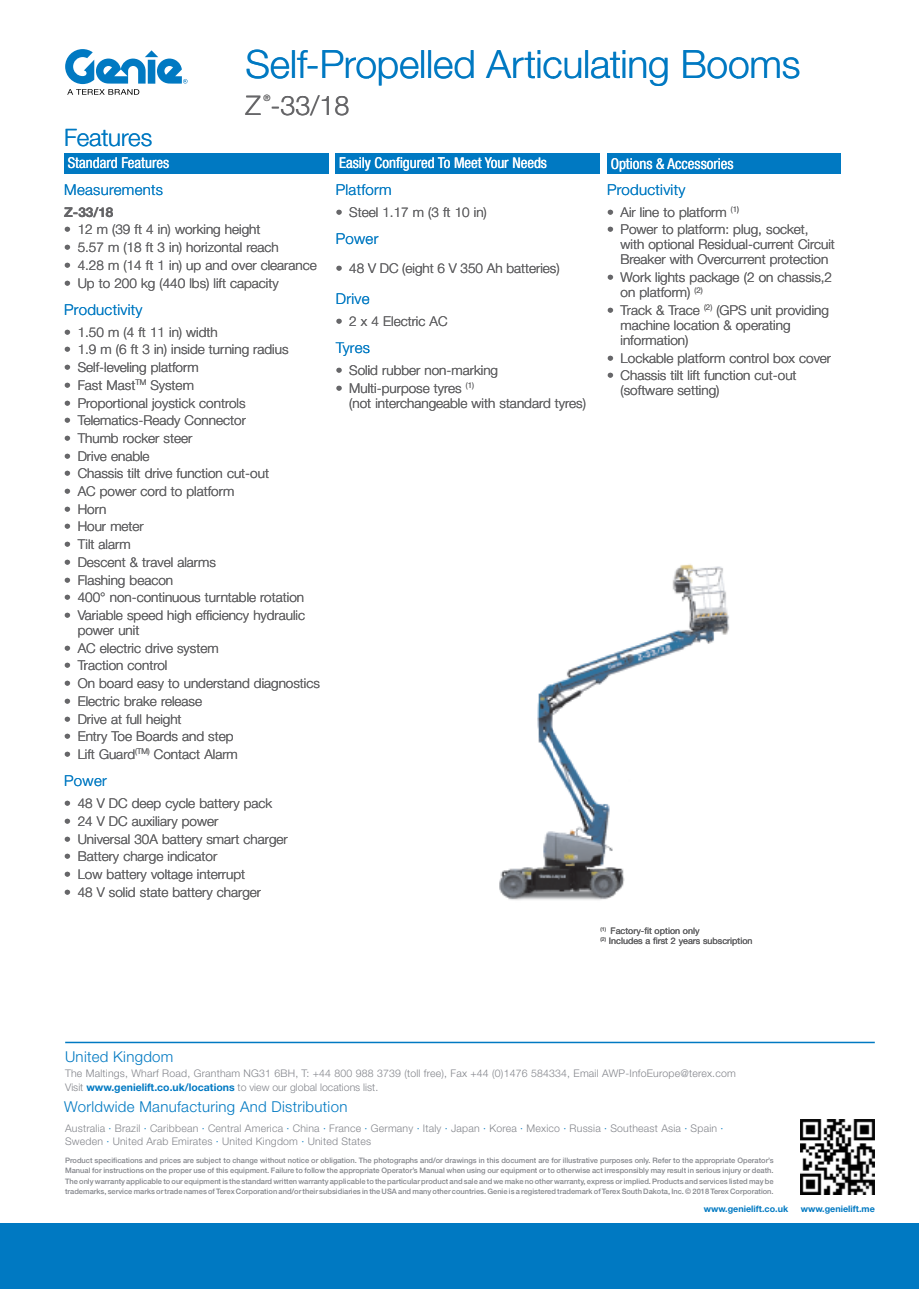
<style>
.page{position:relative;width:919px;height:1289px;background:#fff}
.page>*{position:absolute;margin:0;border:0;box-sizing:border-box;transform-origin:0 0}
.t1{font:300 39px "Helvetica Neue LT Std";letter-spacing:-.005em;color:#0079c2}
.t2{font:300 27px "Helvetica Neue LT Std";color:#67676a}
.t3{font:300 24px "Helvetica Neue LT Std";letter-spacing:-.01em;color:#0079c2}
.t4{font:300 15px "Helvetica Neue LT Std";letter-spacing:.02em;color:#0079c2}
.t5{font:condensed 15px "Helvetica Neue LT Std";color:#fff}
.t6{font:300 13.5px "Helvetica Neue LT Std";color:#67676a}
.t7{font:700 13.5px "Helvetica Neue LT Std";color:#67676a}
.t8{font:300 10.5px/13.5px "Helvetica Neue LT Std";letter-spacing:.02em;color:#83858b}
.t9{font:300 10.5px "Helvetica Neue LT Std";color:#83858b}
.t10{font:9px "Helvetica Neue LT Std";color:#67676a}
.t11{font:700 9px "Helvetica Neue LT Std";color:#0079c2}
.t12{font:300 8.7px "Helvetica Neue LT Std";color:#67676a}
.t13{font:300 7.8px "Helvetica Neue LT Std";color:#67676a}
.t14{font:500 7.5px/10.5px "Helvetica Neue LT Std";color:#83858b;text-align:justify}
.t15{font:5.25px "Helvetica Neue LT Std";color:#67676a}
.s1{font-weight:700;color:#0079c2}
.s2{color:#0079c2}
</style>
<div class="page">
<svg style="left:65px;top:49px;width:122px;height:46px"></svg>
<div style="left:607px;top:154px;width:233px;height:20px;background:#0079c2"></div>
<div style="left:335px;top:153px;width:265px;height:20px;background:#0079c2"></div>
<div style="left:64px;top:153px;width:265px;height:20px;background:#0079c2"></div>
<img style="left:499px;top:564px;width:230px;height:336px">
<div style="left:0;top:1223px;width:918px;height:65px;background:#0079c2"></div>
<img style="left:800px;top:1119px;width:74px;height:74px">
<hr style="left:65px;top:1041px;width:809px;height:2px;background:#0079c2">
<h3 class="t3" style="left:64px;top:128px;width:90px">Features</h3>
<p class="t5" style="left:68px;top:158px;width:103px">Standard Features</p>
<p class="t4" style="left:64px;top:184px;width:100px">Measurements</p>
<p class="t7" style="left:64px;top:207px;width:51px">Z-33/18</p>
<h1 class="t1" style="left:245px;top:50px;width:556px">Self-Propelled Articulating Booms</h1>
<h2 class="t2" style="left:245px;top:96px;width:106px">Z -33/18</h2>
<p class="t12" style="left:263px;top:95px;width:8px">®</p>
<p class="t5" style="left:339px;top:158px;width:160px">Easily Configured To Meet Yo</p>
<p class="t5" style="left:490px;top:158px;width:58px">our Needs</p>
<p class="t5" style="left:610px;top:158px;width:124px">Options &amp; Accessories</p>
<p class="t4" style="left:336px;top:184px;width:57px">Platform</p>
<p class="t6" style="left:336px;top:207px;width:153px">• Steel 1.17 m (3 ft 10 in)</p>
<p class="t4" style="left:607px;top:184px;width:80px">Productivity</p>
<p class="t13" style="left:730px;top:207px;width:10px">(1)</p>
<p class="t6" style="left:607px;top:207px;width:121px">• Air line to platform</p>
<p class="t6" style="left:64px;top:225px;width:198px">• 12 m (39 ft 4 in) working height</p>
<p class="t6" style="left:64px;top:242px;width:216px">• 5.57 m (18 ft 3 in) horizontal reach</p>
<p class="t6" style="left:64px;top:260px;width:254px">• 4.28 m (14 ft 1 in) up and over clearance</p>
<p class="t6" style="left:64px;top:278px;width:216px">• Up to 200 kg (440 lbs) lift capacity</p>
<p class="t4" style="left:64px;top:304px;width:80px">Productivity</p>
<p class="t6" style="left:64px;top:327px;width:155px">• 1.50 m (4 ft 11 in) width</p>
<p class="t6" style="left:64px;top:345px;width:226px">• 1.9 m (6 ft 3 in) inside turning radius</p>
<p class="t6" style="left:64px;top:362px;width:136px">• Self-leveling platform</p>
<p class="t6" style="left:64px;top:380px;width:131px">• Fast Mast<sup>TM</sup> System</p>
<p class="t6" style="left:64px;top:398px;width:183px">• Proportional joystick controls</p>
<p class="t6" style="left:64px;top:415px;width:183px">• Telematics-Ready Connector</p>
<p class="t6" style="left:64px;top:433px;width:130px">• Thumb rocker steer</p>
<p class="t6" style="left:64px;top:451px;width:87px">• Drive enable</p>
<p class="t6" style="left:64px;top:469px;width:206px">• Chassis tilt drive function cut-out</p>
<p class="t6" style="left:64px;top:486px;width:172px">• AC power cord to platform</p>
<p class="t6" style="left:64px;top:504px;width:44px">• Horn</p>
<p class="t6" style="left:64px;top:522px;width:81px">• Hour meter</p>
<p class="t6" style="left:64px;top:539px;width:68px">• Tilt alarm</p>
<p class="t6" style="left:64px;top:557px;width:153px">• Descent &amp; travel alarms</p>
<p class="t6" style="left:64px;top:575px;width:110px">• Flashing beacon</p>
<p class="t6" style="left:64px;top:592px;width:241px">• 400° non-continuous turntable rotation</p>
<p class="t6" style="left:64px;top:610px;width:242px">• Variable speed high efficiency hydraulic</p>
<p class="t6" style="left:78px;top:625px;width:63px">power unit</p>
<p class="t6" style="left:64px;top:643px;width:156px">• AC electric drive system</p>
<p class="t6" style="left:64px;top:660px;width:105px">• Traction control</p>
<p class="t6" style="left:64px;top:678px;width:257px">• On board easy to understand diagnostics</p>
<p class="t6" style="left:64px;top:696px;width:139px">• Electric brake release</p>
<p class="t6" style="left:64px;top:714px;width:119px">• Drive at full height</p>
<p class="t6" style="left:64px;top:731px;width:171px">• Entry Toe Boards and step</p>
<p class="t13" style="left:135px;top:749px;width:16px">(TM)</p>
<p class="t6" style="left:64px;top:749px;width:72px">• Lift Guard</p>
<p class="t6" style="left:154px;top:749px;width:85px">Contact Alarm</p>
<p class="t4" style="left:64px;top:775px;width:44px">Power</p>
<p class="t6" style="left:64px;top:798px;width:210px">• 48 V DC deep cycle battery pack</p>
<p class="t6" style="left:64px;top:816px;width:156px">• 24 V DC auxiliary power</p>
<p class="t6" style="left:64px;top:834px;width:225px">• Universal 30A battery smart charger</p>
<p class="t6" style="left:64px;top:851px;width:155px">• Battery charge indicator</p>
<p class="t6" style="left:64px;top:869px;width:182px">• Low battery voltage interrupt</p>
<p class="t6" style="left:64px;top:887px;width:198px">• 48 V solid state battery charger</p>
<p class="t4" style="left:336px;top:233px;width:44px">Power</p>
<p class="t6" style="left:336px;top:263px;width:225px">• 48 V DC (eight 6 V 350 Ah batteries)</p>
<p class="t4" style="left:336px;top:293px;width:35px">Drive</p>
<p class="t6" style="left:336px;top:316px;width:113px">• 2 x 4 Electric AC</p>
<p class="t6" style="left:607px;top:225px;width:203px">• Power to platform: plug, socket,</p>
<p class="t6" style="left:620px;top:240px;width:216px">with optional Residual-current Circuit</p>
<p class="t6" style="left:620px;top:255px;width:209px">Breaker with Overcurrent protection</p>
<p class="t6" style="left:607px;top:272px;width:226px">• Work lights package (2 on chassis,2</p>
<p class="t13" style="left:694px;top:287px;width:10px">(2)</p>
<p class="t6" style="left:620px;top:287px;width:71px">on platform)</p>
<p class="t13" style="left:704px;top:305px;width:10px">(2)</p>
<p class="t6" style="left:716px;top:305px;width:114px">(GPS unit providing</p>
<p class="t6" style="left:607px;top:305px;width:94px">• Track &amp; Trace</p>
<p class="t6" style="left:620px;top:320px;width:171px">machine location &amp; operating</p>
<p class="t6" style="left:620px;top:335px;width:69px">information)</p>
<p class="t4" style="left:336px;top:343px;width:36px">Tyres</p>
<p class="t6" style="left:607px;top:353px;width:226px">• Lockable platform control box cover</p>
<p class="t6" style="left:336px;top:365px;width:164px">• Solid rubber non-marking</p>
<p class="t13" style="left:466px;top:383px;width:10px">(1)</p>
<p class="t6" style="left:620px;top:385px;width:100px">(software setting)</p>
<p class="t6" style="left:607px;top:370px;width:191px">• Chassis tilt lift function cut-out</p>
<p class="t6" style="left:336px;top:383px;width:127px">• Multi-purpose tyres</p>
<p class="t6" style="left:349px;top:398px;width:238px">(not interchangeable with standard tyres)</p>
<p class="t15" style="left:600px;top:927px;width:7px">(1)</p>
<p class="t10" style="left:610px;top:927px;width:90px">Factory-fit option only</p>
<p class="t15" style="left:600px;top:937px;width:7px">(2)</p>
<p class="t10" style="left:609px;top:937px;width:145px">Includes a first 2 years subscription</p>
<p class="t4" style="left:65px;top:1050px;width:110px">United Kingdom</p>
<p class="t8" style="left:65px;top:1067px;width:672px">The Maltings, Wharf Road, Grantham NG31 6BH, T: +44 800 988 3739 (toll free), Fax +44 (0)1476 584334, Email AWP-InfoEurope@terex.com</p>
<p class="t9" style="left:65px;top:1083px;width:314px">Visit <span class="s1">www.genielift.co.uk/locations</span> to view our global locations list.</p>
<p class="t4" style="left:64px;top:1101px;width:285px">Worldwide Manufacturing And Distribution</p>
<p class="t8" style="left:65px;top:1122px;width:659px">Australia <span class="s2">·</span> Brazil <span class="s2">·</span> Caribbean <span class="s2">·</span> Central America <span class="s2">·</span> China <span class="s2">·</span> France <span class="s2">·</span> Germany <span class="s2">·</span> Italy <span class="s2">·</span> Japan <span class="s2">·</span> Korea <span class="s2">·</span> Mexico <span class="s2">·</span> Russia <span class="s2">·</span> Southeast Asia <span class="s2">·</span> Spain <span class="s2">·<br></span>Sweden <span class="s2">·</span> United Arab Emirates <span class="s2">·</span> United Kingdom <span class="s2">·</span> United States</p>
<p class="t14" style="left:65px;top:1155px;width:710px">Product specifications and prices are subject to change without notice or obligation. The photographs and/or drawings in this document are for illustrative purposes only. Refer to the appropriate Operator’s Manual for instructions on the proper use of this equipment. Failure to follow the appropriate Operator’s Manual when using our equipment or to otherwise act irresponsibly may result in serious injury or death.<br>The only warranty applicable to our equipment is the standard written warranty applicable to the particular product and sale and we make no other warranty, express or implied. Products and services listed may be trademarks, service marks or trade names of Terex Corporation and/or their subsidiaries in the USA and many other countries. Genie is a registered trademark of Terex South Dakota, Inc. © 2018 Terex Corporation.</p>
<p class="t11" style="left:703px;top:1205px;width:86px">www.genielift.co.uk</p>
<p class="t11" style="left:800px;top:1205px;width:76px">www.genielift.me</p>
</div>
